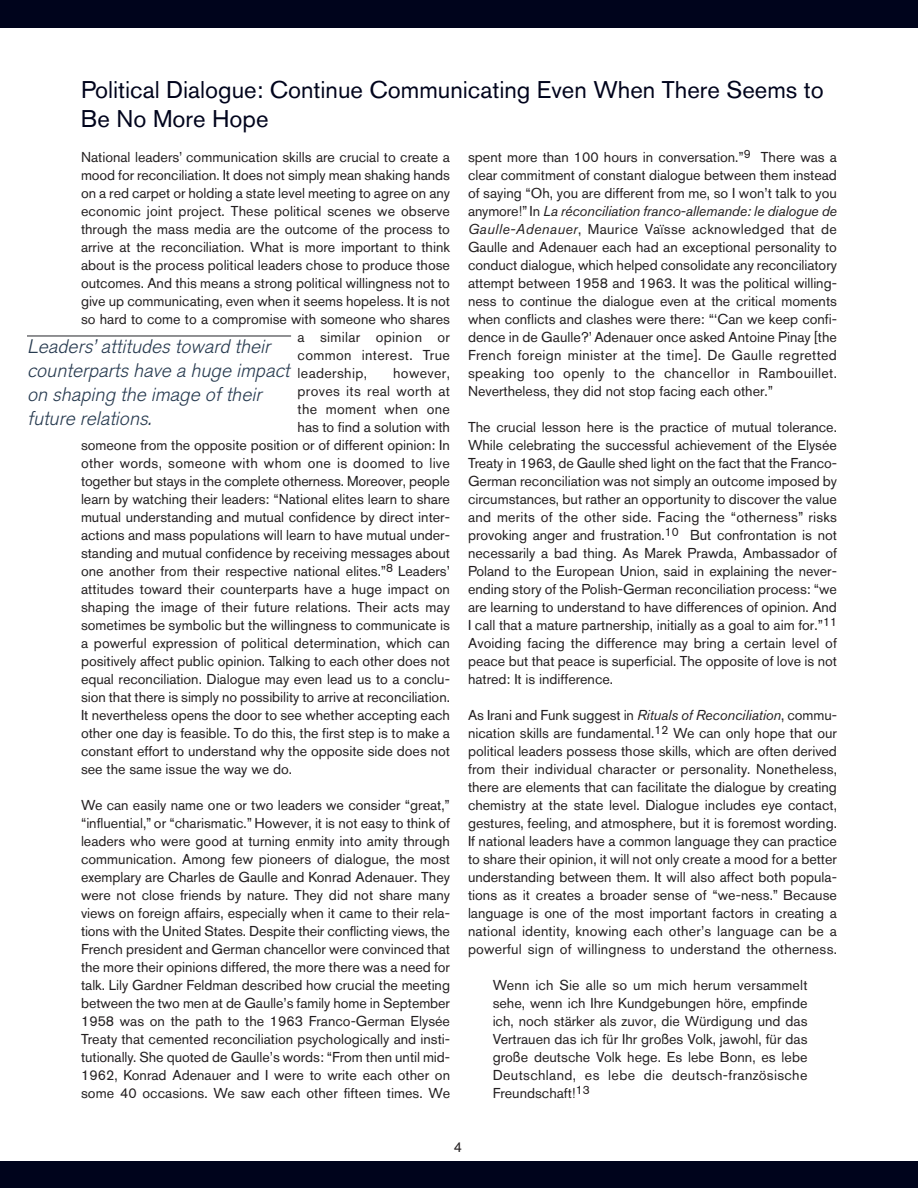
<style>
.page{position:relative;width:918px;height:1188px;background:#fff}
.page>*{position:absolute;margin:0;border:0;box-sizing:border-box;transform-origin:0 0}
.t1{font:24px/28.8px "Akzidenz Grotesk BQ";color:#00041c}
.t2{font:italic 300 19.5px/24px "Akzidenz Grotesk BQ";color:#283b50}
.t3{font:14.25px/18px "Akzidenz Grotesk BQ";color:#231f20;text-align:justify}
.t4{font:14.25px "Akzidenz Grotesk BQ";letter-spacing:.025em;color:#231f20}
.s1{font-style:italic}
</style>
<div class="page">
<div style="left:0;top:0;width:918px;height:28px;background:#00041c"></div>
<div style="left:0;top:1161px;width:918px;height:27px;background:#00041c"></div>
<hr style="left:27px;top:335px;width:264px;height:2px;background:#6c6d70">
<h1 class="t1" style="left:81px;top:78px;width:744px">Political Dialogue: Continue Communicating Even When There Seems to<br>Be No More Hope</h1>
<p class="t3" style="left:81px;top:150px;width:370px">National leaders’ communication skills are crucial to create a</p>
<p class="t3" style="left:81px;top:168px;width:370px">mood for reconciliation. It does not simply mean shaking hands</p>
<p class="t3" style="left:81px;top:186px;width:370px">on a red carpet or holding a state level meeting to agree on any</p>
<p class="t3" style="left:81px;top:204px;width:370px">economic joint project. These political scenes we observe</p>
<p class="t3" style="left:81px;top:222px;width:370px">through the mass media are the outcome of the process to</p>
<p class="t3" style="left:81px;top:240px;width:370px">arrive at the reconciliation. What is more important to think</p>
<p class="t3" style="left:81px;top:258px;width:370px">about is the process political leaders chose to produce those</p>
<p class="t3" style="left:81px;top:276px;width:370px">outcomes. And this means a strong political willingness not to</p>
<p class="t3" style="left:81px;top:294px;width:370px">give up communicating, even when it seems hopeless. It is not</p>
<p class="t3" style="left:81px;top:312px;width:370px">so hard to come to a compromise with someone who shares</p>
<p class="t4" style="left:298px;top:332px;width:154px">a similar opinion or</p>
<p class="t4" style="left:298px;top:350px;width:154px">common interest. True</p>
<p class="t4" style="left:298px;top:368px;width:71px">leadership,</p>
<p class="t4" style="left:393px;top:368px;width:58px">however,</p>
<p class="t4" style="left:298px;top:386px;width:154px">proves its real worth at</p>
<p class="t4" style="left:298px;top:404px;width:154px">the moment when one</p>
<p class="t3" style="left:298px;top:420px;width:154px">has to find a solution with</p>
<p class="t3" style="left:81px;top:438px;width:370px">someone from the opposite position or of different opinion: In</p>
<p class="t4" style="left:81px;top:458px;width:370px">other words, someone with whom one is doomed to live</p>
<p class="t3" style="left:81px;top:474px;width:370px">together but stays in the complete otherness. Moreover, people</p>
<p class="t3" style="left:81px;top:492px;width:370px">learn by watching their leaders: “National elites learn to share</p>
<p class="t3" style="left:81px;top:510px;width:370px">mutual understanding and mutual confidence by direct inter-</p>
<p class="t3" style="left:81px;top:528px;width:370px">actions and mass populations will learn to have mutual under-</p>
<p class="t3" style="left:81px;top:546px;width:370px">standing and mutual confidence by receiving messages about</p>
<p class="t3" style="left:81px;top:564px;width:370px">one another from their respective national elites.”<sup>8</sup> Leaders’</p>
<p class="t3" style="left:81px;top:582px;width:370px">attitudes toward their counterparts have a huge impact on</p>
<p class="t3" style="left:81px;top:600px;width:370px">shaping the image of their future relations. Their acts may</p>
<p class="t3" style="left:81px;top:618px;width:370px">sometimes be symbolic but the willingness to communicate is</p>
<p class="t3" style="left:81px;top:636px;width:370px">a powerful expression of political determination, which can</p>
<p class="t3" style="left:81px;top:654px;width:370px">positively affect public opinion. Talking to each other does not</p>
<p class="t3" style="left:81px;top:672px;width:370px">equal reconciliation. Dialogue may even lead us to a conclu-</p>
<p class="t3" style="left:81px;top:690px;width:370px">sion that there is simply no possibility to arrive at reconciliation.</p>
<p class="t3" style="left:81px;top:708px;width:370px">It nevertheless opens the door to see whether accepting each</p>
<p class="t3" style="left:81px;top:726px;width:370px">other one day is feasible. To do this, the first step is to make a</p>
<p class="t3" style="left:81px;top:744px;width:370px">constant effort to understand why the opposite side does not</p>
<p class="t3" style="left:81px;top:762px;width:213px">see the same issue the way we do.</p>
<p class="t3" style="left:81px;top:798px;width:371px">We can easily name one or two leaders we consider “great,” “influential,” or “charismatic.” However, it is not easy to think of leaders who were good at turning enmity into amity through communication. Among few pioneers of dialogue, the most exemplary are Charles de Gaulle and Konrad Adenauer. They were not close friends by nature. They did not share many views on foreign affairs, especially when it came to their rela&shy;tions with the United States. Despite their conflicting views, the French president and German chancellor were convinced that the more their opinions differed, the more there was a need for talk. Lily Gardner Feldman described how crucial the meeting between the two men at de Gaulle’s family home in September 1958 was on the path to the 1963 Franco-German Elysée Treaty that cemented reconciliation psychologically and insti&shy;tutionally. She quoted de Gaulle’s words: “From then until mid-1962, Konrad Adenauer and I were to write each other on some 40 occasions. We saw each other fifteen times. We</p>
<h2 class="t2" style="left:27px;top:337px;width:268px">Leaders’ attitudes toward their counterparts have a huge impact on shaping the image of their future relations.</h2>
<p class="t3" style="left:468px;top:150px;width:370px">spent more than 100 hours in conversation.”<sup>9</sup> There was a clear commitment of constant dialogue between them instead of saying “Oh, you are different from me, so I won’t talk to you anymore!” In <span class="s1">La réconciliation franco-allemande: le dialogue de Gaulle-Adenauer</span>, Maurice Vaïsse acknowledged that de Gaulle and Adenauer each had an exceptional personality to conduct dialogue, which helped consolidate any reconciliatory attempt between 1958 and 1963. It was the political willing&shy;ness to continue the dialogue even at the critical moments when conflicts and clashes were there: “‘Can we keep confi&shy;dence in de Gaulle?’ Adenauer once asked Antoine Pinay [the French foreign minister at the time]. De Gaulle regretted speaking too openly to the chancellor in Rambouillet.<br>Nevertheless, they did not stop facing each other.”</p>
<p class="t3" style="left:468px;top:420px;width:370px">The crucial lesson here is the practice of mutual tolerance.<br>While celebrating the successful achievement of the Elysée Treaty in 1963, de Gaulle shed light on the fact that the Franco-German reconciliation was not simply an outcome imposed by circumstances, but rather an opportunity to discover the value and merits of the other side. Facing the “otherness” risks provoking anger and frustration.<sup>10</sup> But confrontation is not necessarily a bad thing. As Marek Prawda, Ambassador of Poland to the European Union, said in explaining the never&shy;ending story of the Polish-German reconciliation process: “we are learning to understand to have differences of opinion. And I call that a mature partnership, initially as a goal to aim for.”<sup>11<br></sup>Avoiding facing the difference may bring a certain level of peace but that peace is superficial. The opposite of love is not hatred: It is indifference.</p>
<p class="t3" style="left:468px;top:708px;width:370px">As Irani and Funk suggest in <span class="s1">Rituals of Reconciliation</span>, commu&shy;nication skills are fundamental.<sup>12</sup> We can only hope that our political leaders possess those skills, which are often derived from their individual character or personality. Nonetheless, there are elements that can facilitate the dialogue by creating chemistry at the state level. Dialogue includes eye contact, gestures, feeling, and atmosphere, but it is foremost wording.<br>If national leaders have a common language they can practice to share their opinion, it will not only create a mood for a better understanding between them. It will also affect both popula&shy;tions as it creates a broader sense of “we-ness.” Because language is one of the most important factors in creating a national identity, knowing each other’s language can be a powerful sign of willingness to understand the otherness.</p>
<p class="t3" style="left:493px;top:978px;width:316px">Wenn ich Sie alle so um mich herum versammelt sehe, wenn ich Ihre Kundgebungen höre, empfinde ich, noch stärker als zuvor, die Würdigung und das Vertrauen das ich für Ihr großes Volk, jawohl, für das große deutsche Volk hege. Es lebe Bonn, es lebe Deutschland, es lebe die deutsch-französische Freundschaft!<sup>13</sup></p>
<p class="t3" style="left:454px;top:1140px;width:10px">4</p>
</div>
